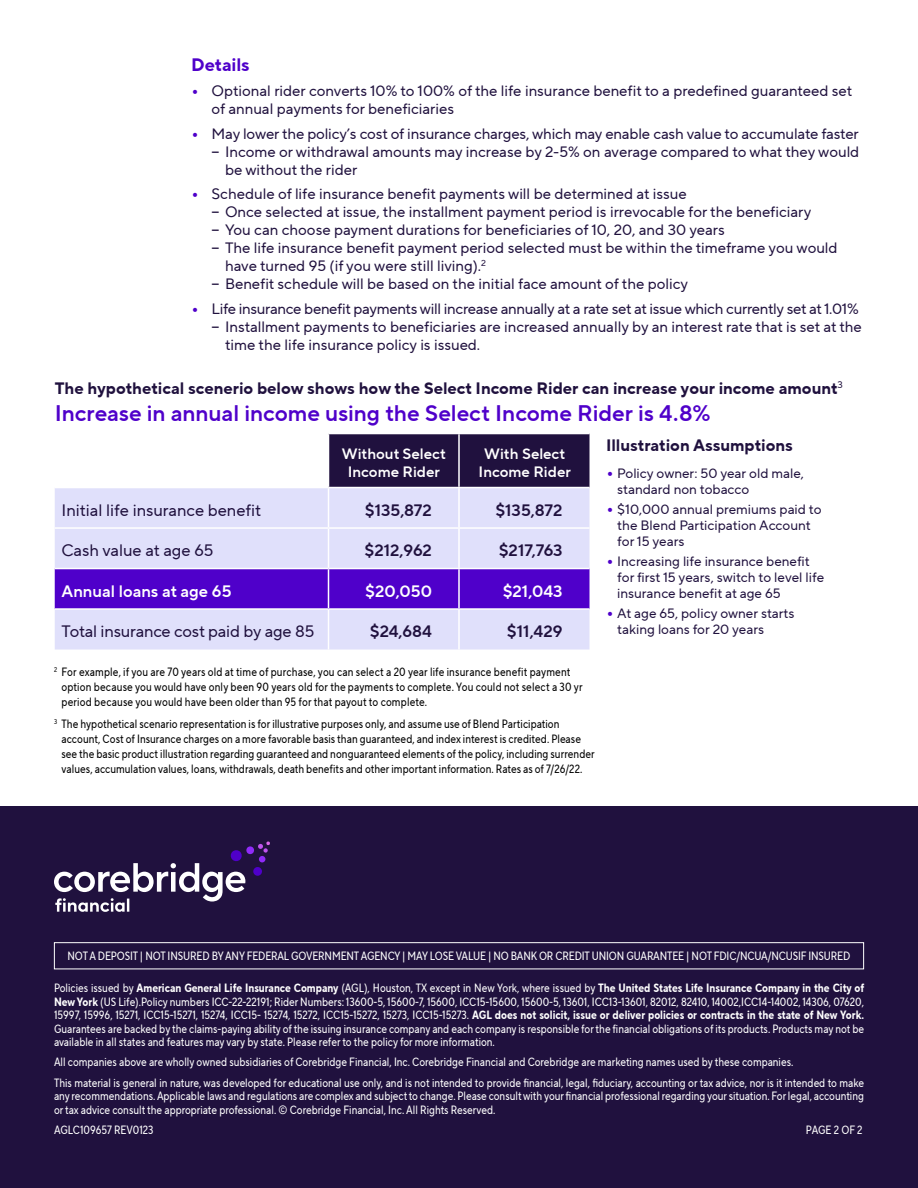
<style>
.page{position:relative;width:918px;height:1188px;background:#fff}
.page>*{position:absolute;margin:0;border:0;box-sizing:border-box;transform-origin:0 0}
.t1{font:22.5px "TT Norms Pro Dm Bd";letter-spacing:-.005em;color:#4f00ca}
.t2{font:700 18px "TT Norms Pro";letter-spacing:-.005em;color:#4f00ca}
.t3{font:700 16.5px "TT Norms Pro";color:#20113e}
.t4{font:16.5px "TT Norms Pro";color:#20113e}
.t5{font:16.5px "TT Norms Pro Dm Bd";color:#20113e}
.t6{font:16.5px "TT Norms Pro Dm Bd";color:#fff}
.t7{font:15px/18px "TT Norms Pro";color:#20113e}
.t8{font:15px "TT Norms Pro";letter-spacing:-.02em;color:#20113e}
.t9{font:15px/18px "TT Norms Pro Dm Bd";color:#fff;text-align:center}
.t10{font:13.5px/16.2px "TT Norms Pro";color:#20113e}
.t11{font:12px/13.5px "TT Norms Pro Cond";color:#fff;text-align:justify}
.t12{font:12px/15px "TT Norms Pro Cond";letter-spacing:.005em;color:#000}
.s1{font-weight:700;font-size:16.5px;color:#4f00ca}
.s2{font-size:16.5px}
.s3{font-weight:700}
</style>
<div class="page">
<div style="left:0;top:807px;width:918px;height:381px;background:#20113e"></div>
<div style="left:329px;top:434px;width:261px;height:53px;background:#20113e"></div>
<div style="left:55px;top:488px;width:535px;height:162px;background:#e0e0fb"></div>
<div style="left:55px;top:569px;width:535px;height:39px;background:#4f00ca"></div>
<hr style="left:458px;top:434px;width:2px;height:53px;background:#fff">
<hr style="left:328px;top:488px;width:1px;height:39px;background:#fff">
<hr style="left:458px;top:488px;width:2px;height:39px;background:#fff">
<hr style="left:328px;top:529px;width:1px;height:39px;background:#fff">
<hr style="left:458px;top:529px;width:2px;height:39px;background:#fff">
<hr style="left:328px;top:569px;width:1px;height:39px;background:#fff">
<hr style="left:458px;top:569px;width:2px;height:39px;background:#fff">
<hr style="left:328px;top:610px;width:1px;height:40px;background:#fff">
<hr style="left:458px;top:610px;width:2px;height:40px;background:#fff">
<hr style="left:55px;top:527px;width:273px;height:2px;background:#fff">
<hr style="left:328px;top:527px;width:131px;height:2px;background:#fff">
<hr style="left:459px;top:527px;width:131px;height:2px;background:#fff">
<hr style="left:55px;top:568px;width:273px;height:1px;background:#fff">
<hr style="left:328px;top:568px;width:131px;height:1px;background:#fff">
<hr style="left:459px;top:568px;width:131px;height:1px;background:#fff">
<hr style="left:55px;top:608px;width:273px;height:2px;background:#fff">
<hr style="left:328px;top:608px;width:131px;height:2px;background:#fff">
<hr style="left:459px;top:608px;width:131px;height:2px;background:#fff">
<svg style="left:54px;top:841px;width:216px;height:71px"></svg>
<div style="left:253px;top:867px;width:9px;height:9px;background:#4f00ca;border-radius:50%"></div>
<div style="left:54px;top:942px;width:810px;height:27px;border:1px solid #fff"></div>
<h2 class="t2" style="left:191px;top:52px;width:60px">Details</h2>
<p class="t7" style="left:212px;top:82px;width:642px;text-indent:-20px"><span class="s1">•</span> Optional rider converts 10% to 100% of the life insurance benefit to a predefined guaranteed set of annual payments for beneficiaries</p>
<p class="t7" style="left:191px;top:124px;width:669px"><span class="s1">•</span> May lower the policy’s cost of insurance charges, which may enable cash value to accumulate faster</p>
<p class="t7" style="left:225px;top:142px;width:636px;text-indent:-14px"><span class="s2">–</span> Income or withdrawal amounts may increase by 2-5% on average compared to what they would be without the rider</p>
<p class="t7" style="left:191px;top:185px;width:497px"><span class="s1">•</span> Schedule of life insurance benefit payments will be determined at issue</p>
<p class="t7" style="left:211px;top:203px;width:601px"><span class="s2">–</span> Once selected at issue, the installment payment period is irrevocable for the beneficiary</p>
<p class="t7" style="left:211px;top:221px;width:515px"><span class="s2">–</span> You can choose payment durations for beneficiaries of 10, 20, and 30 years</p>
<p class="t7" style="left:225px;top:239px;width:614px;text-indent:-14px"><span class="s2">–</span> The life insurance benefit payment period selected must be within the timeframe you would have turned 95 (if you were still living).<sup>2</sup></p>
<p class="t7" style="left:211px;top:275px;width:478px"><span class="s2">–</span> Benefit schedule will be based on the initial face amount of the policy</p>
<p class="t8" style="left:191px;top:298px;width:669px"><span class="s1">•</span> Life insurance benefit payments will increase annually at a rate set at issue which currently set at 1.01%</p>
<p class="t7" style="left:225px;top:318px;width:638px;text-indent:-14px"><span class="s2">–</span> Installment payments to beneficiaries are increased annually by an interest rate that is set at the time the life insurance policy is issued.</p>
<p class="t3" style="left:55px;top:376px;width:790px">The hypothetical scenerio below shows how the Select Income Rider can increase your income amount<sup>3</sup></p>
<h3 class="t1" style="left:55px;top:396px;width:657px">Increase in annual income using the Select Income Rider is 4.8%</h3>
<p class="t9" style="left:342px;top:444px;width:105px">Without Select<br>Income Rider</p>
<p class="t9" style="left:479px;top:444px;width:94px">With Select<br>Income Rider</p>
<p class="t4" style="left:62px;top:498px;width:201px">Initial life insurance benefit</p>
<p class="t5" style="left:365px;top:498px;width:69px">$135,872</p>
<p class="t5" style="left:495px;top:498px;width:69px">$135,872</p>
<p class="t4" style="left:62px;top:538px;width:153px">Cash value at age 65</p>
<p class="t5" style="left:365px;top:538px;width:69px">$212,962</p>
<p class="t5" style="left:499px;top:538px;width:65px">$217,763</p>
<p class="t6" style="left:62px;top:579px;width:172px">Annual loans at age 65</p>
<p class="t6" style="left:365px;top:579px;width:68px">$20,050</p>
<p class="t6" style="left:503px;top:579px;width:61px">$21,043</p>
<p class="t4" style="left:62px;top:619px;width:254px">Total insurance cost paid by age 85</p>
<p class="t5" style="left:370px;top:619px;width:64px">$24,684</p>
<p class="t5" style="left:507px;top:619px;width:57px">$11,429</p>
<h4 class="t3" style="left:606px;top:433px;width:188px">Illustration Assumptions</h4>
<p class="t10" style="left:617px;top:465px;width:188px;text-indent:-11px"><span class="s1">•</span> Policy owner: 50 year old male, standard non tobacco</p>
<p class="t10" style="left:617px;top:501px;width:206px;text-indent:-11px"><span class="s1">•</span> $10,000 annual premiums paid to the Blend Participation Account for 15 years</p>
<p class="t10" style="left:617px;top:553px;width:208px;text-indent:-11px"><span class="s1">•</span> Increasing life insurance benefit for first 15 years, switch to level life insurance benefit at age 65</p>
<p class="t10" style="left:617px;top:605px;width:179px;text-indent:-11px"><span class="s1">•</span> At age 65, policy owner starts taking loans for 20 years</p>
<p class="t12" style="left:62px;top:664px;width:523px;text-indent:-8px"><sup>2</sup> For example, if you are 70 years old at time of purchase, you can select a 20 year life insurance benefit payment option because you would have only been 90 years old for the payments to complete. You could not select a 30 yr period because you would have been older than 95 for that payout to complete.</p>
<p class="t12" style="left:62px;top:716px;width:535px;text-indent:-8px"><sup>3</sup> The hypothetical scenario representation is for illustrative purposes only, and assume use of Blend Participation account, Cost of Insurance charges on a more favorable basis than guaranteed, and index interest is credited. Please see the basic product illustration regarding guaranteed and nonguaranteed elements of the policy, including surrender values, accumulation values, loans, withdrawals, death benefits and other important information. Rates as of 7/26/22.</p>
<p class="t11" style="left:68px;top:949px;width:784px">NOT A DEPOSIT | NOT INSURED BY ANY FEDERAL GOVERNMENT AGENCY | MAY LOSE VALUE | NO BANK OR CREDIT UNION GUARANTEE | NOT FDIC/NCUA/NCUSIF INSURED</p>
<p class="t11" style="left:54px;top:981px;width:812px">Policies issued by <span class="s3">American General Life Insurance Company</span> (AGL), Houston, TX except in New York, where issued by <span class="s3">The United States Life Insurance Company in the City of New York</span> (US Life).Policy numbers ICC-22-22191; Rider Numbers: 13600-5, 15600-7, 15600, ICC15-15600, 15600-5, 13601, ICC13-13601, 82012, 82410, 14002,ICC14-14002, 14306, 07620, 15997, 15996, 15271, ICC15-15271, 15274, ICC15- 15274, 15272, ICC15-15272, 15273, ICC15-15273. <span class="s3">AGL does not solicit, issue or deliver policies or contracts in the state of New York.<br></span>Guarantees are backed by the claims-paying ability of the issuing insurance company and each company is responsible for the financial obligations of its products. Products may not be available in all states and features may vary by state. Please refer to the policy for more information.</p>
<p class="t11" style="left:54px;top:1056px;width:741px">All companies above are wholly owned subsidiaries of Corebridge Financial, Inc. Corebridge Financial and Corebridge are marketing names used by these companies.</p>
<p class="t11" style="left:54px;top:1076px;width:812px">This material is general in nature, was developed for educational use only, and is not intended to provide financial, legal, fiduciary, accounting or tax advice, nor is it intended to make any recommendations. Applicable laws and regulations are complex and subject to change. Please consult with your financial professional regarding your situation. For legal, accounting or tax advice consult the appropriate professional. © Corebridge Financial, Inc. All Rights Reserved.</p>
<p class="t11" style="left:54px;top:1123px;width:101px">AGLC109657 REV0123</p>
<p class="t11" style="left:806px;top:1123px;width:58px">PAGE 2 OF 2</p>
</div>
